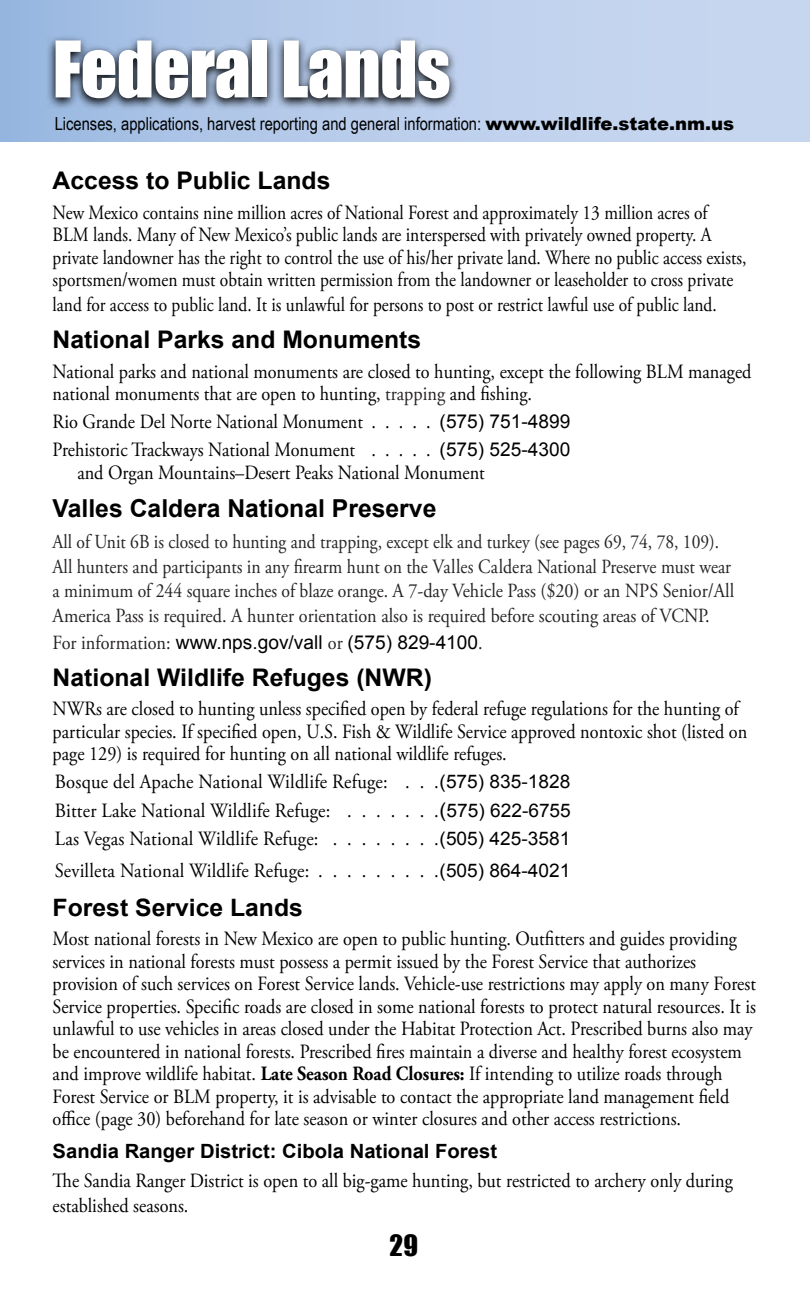
<style>
.page{position:relative;width:810px;height:1296px;background:#fff}
.page>*{position:absolute;margin:0;border:0;box-sizing:border-box;transform-origin:0 0}
.t1{font:72px "Impact";letter-spacing:-.01em;color:#fff}
.t2{font:27px "Impact";color:#000}
.t3{font:700 24.75px "Arial";color:#000}
.t4{font:700 24.3px "Arial";color:#000}
.t5{font:700 24.07px "Arial";color:#000}
.t6{font:20.25px/22.5px "Adobe Garamond Pro";color:#000;scale:.9 1}
.t7{font:20.25px/22.5px "Adobe Garamond Pro";color:#000;scale:.86 1}
.t8{font:20.25px "Adobe Garamond Pro";color:#000;scale:.92 1}
.t9{font:20.03px/24.5px "Adobe Garamond Pro";color:#272324;scale:.88 1}
.t10{font:19.8px "Adobe Garamond Pro";color:#272324;scale:.88 1}
.t11{font:700 19.57px "Arial";color:#000}
.t12{font:19.12px "Arial";color:#000}
.t13{font:18.68px "Arial";color:#000}
.t14{font:18px "Arial Narrow";color:#000}
.s1{font-family:"Arial";font-weight:900}
.s2{color:#272324}
.s3{font-size:20.25px}
.s4{font-family:"Adobe Garamond Pro";font-size:20.03px;color:#272324}
.s5{font-family:"Arial";font-size:18.68px}
.s6{font-weight:700}
</style>
<div class="page">
<div style="left:0;top:0;width:810px;height:142px;background:linear-gradient(to right,#9fbce3,#cfdcf2)"></div>
<svg style="left:46px;top:36px;width:413px;height:75px;background:#5d697b"></svg>
<h1 class="t1" style="left:53px;top:13px;width:400px">Federal Lands</h1>
<p class="t14" style="left:55px;top:111px;width:681px">Licenses, applications, harvest reporting and general information: <span class="s1">www.wildlife.state.nm.us</span></p>
<p class="t4" style="left:53px;top:165px;width:279px">Access to Public Lands</p>
<p class="t7" style="left:53px;top:202px;width:808px">New Mexico contains nine million acres of National Forest and approximately 13 million acres of BLM lands. Many of New Mexico’s public lands are interspersed with privately owned property. A private landowner has the right to control the use of his/her private land. Where no public access exists, sportsmen/women must obtain written permission from the landowner or leaseholder to cross private</p>
<p class="t7" style="left:53px;top:294px;width:774px">land for access to public land. It is unlawful for persons to post or restrict lawful use of public land.</p>
<p class="t4" style="left:53px;top:324px;width:370px">National Parks and Monuments</p>
<p class="t6" style="left:53px;top:361px;width:778px">National parks and national monuments are closed to hunting, except the following BLM managed national monuments that are open to hunting, <span class="s2">trapping</span> and fishing.</p>
<p class="t6" style="left:53px;top:411px;width:351px">Rio Grande Del Norte National Monument .....</p>
<p class="t12" style="left:440px;top:409px;width:132px">(575) 751-4899</p>
<p class="t6" style="left:53px;top:439px;width:351px">Prehistoric Trackways National Monument .....</p>
<p class="t12" style="left:440px;top:437px;width:132px">(575) 525-4300</p>
<p class="t6" style="left:77px;top:462px;width:454px">and Organ Mountains–Desert Peaks National Monument</p>
<p class="t3" style="left:53px;top:492px;width:385px">Valles Caldera National Preserve</p>
<p class="t10" style="left:53px;top:530px;width:759px">All of Unit 6B is closed to hunting and trapping, except elk and turkey (see pages 69, 74, 78, 109).</p>
<p class="t9" style="left:53px;top:555px;width:776px">All hunters and participants in any firearm hunt on the <span class="s3">Valles Caldera</span> National Preserve must wear a minimum of 244 square inches of blaze orange. A 7-day Vehicle Pass ($20) or an NPS Senior/All<br>America Pass is required. A hunter orientation also is required before scouting areas of VCNP.</p>
<p class="t12" style="left:53px;top:629px;width:432px"><span class="s4">For information:</span> www. nps. gov/vall <span class="s4">or</span> (575) 829-4100<span class="s4">.</span></p>
<p class="t4" style="left:53px;top:661px;width:381px">National Wildlife Refuges (NWR)</p>
<p class="t6" style="left:53px;top:698px;width:773px">NWRs are closed to hunting unless specified open by federal refuge regulations for the hunting of particular species. If specified open, U.S. Fish &amp; Wildlife Service approved nontoxic shot (listed on page 129) is required for hunting on all national wildlife refuges.</p>
<p class="t8" style="left:55px;top:770px;width:377px">Bosque del Apache National Wildlife Refuge: ...</p>
<p class="t13" style="left:440px;top:770px;width:132px">(575) 835-1828</p>
<p class="t8" style="left:55px;top:798px;width:314px">Bitter Lake National Wildlife Refuge: .......</p>
<p class="t13" style="left:440px;top:798px;width:133px"><span class="s3">(</span>575) 622-6755</p>
<p class="t8" style="left:55px;top:826px;width:299px">Las Vegas National Wildlife Refuge: ........</p>
<p class="t13" style="left:440px;top:826px;width:132px">(505) 425-3581</p>
<p class="t8" style="left:55px;top:858px;width:562px">Sevilleta National Wildlife Refuge: . . . . . . . . <span class="s5">(505) 864-4021</span></p>
<p class="t5" style="left:53px;top:892px;width:252px">Forest Service Lands</p>
<p class="t6" style="left:53px;top:928px;width:783px">Most national forests in New Mexico are open to public hunting. Outfitters and guides providing services in national forests must possess a permit issued by the Forest Service that authorizes provision of such services on Forest Service lands. Vehicle-use restrictions may apply on many Forest Service properties. Specific roads are closed in some national forests to protect natural resources. It is unlawful to use vehicles in areas closed under the Habitat Protection Act. Prescribed burns also may be encountered in national forests. Prescribed fires maintain a diverse and healthy forest ecosystem and improve wildlife habitat. <span class="s6">Late Season Road Closures:</span> If intending to utilize roads through Forest Service or BLM property, it is advisable to contact the appropriate land management field office (page 30) beforehand for late season or winter closures and other access restrictions.</p>
<p class="t11" style="left:53px;top:1138px;width:446px">Sandia Ranger District: Cibola National Forest</p>
<p class="t6" style="left:53px;top:1169px;width:757px;line-height:24.3px">The Sandia Ranger District is open to all big-game hunting, but restricted to archery only during established seasons.</p>
<h2 class="t2" style="left:390px;top:1224px;width:30px">29</h2>
</div>
